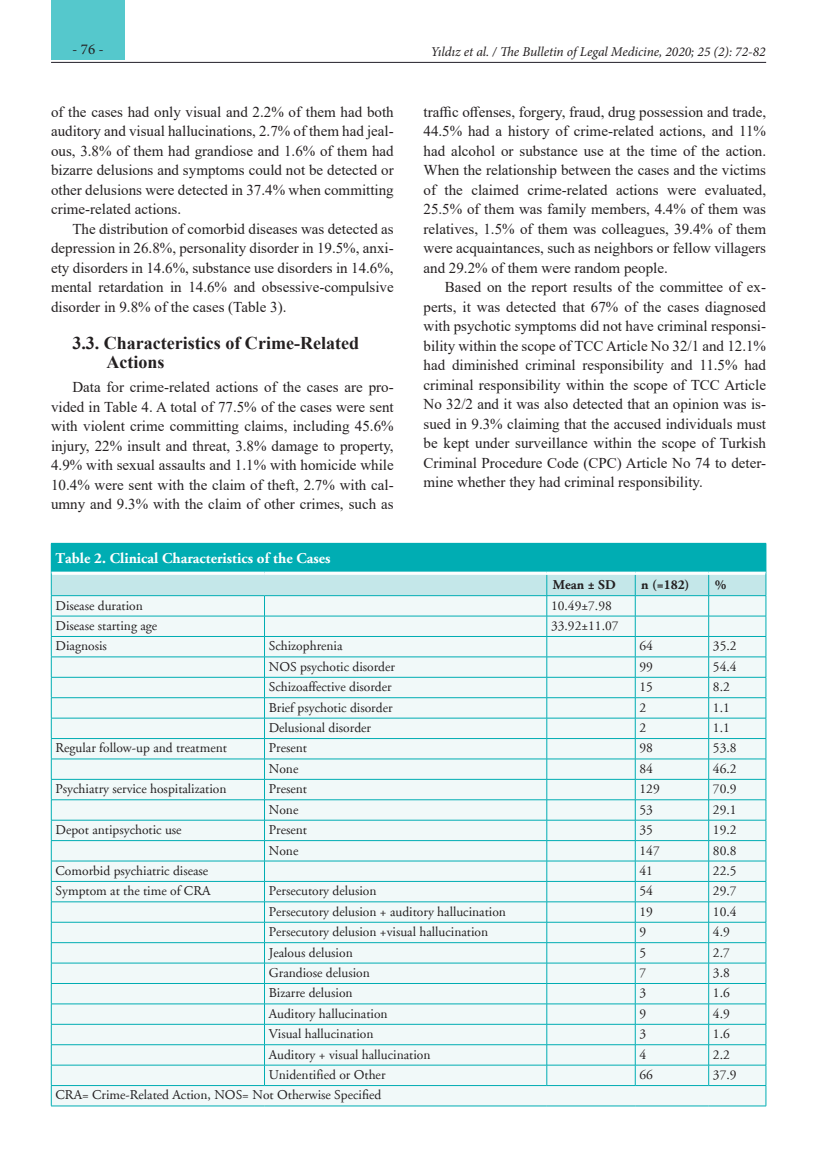
<style>
.page{position:relative;width:830px;height:1170px;background:#fff}
.page>*{position:absolute;margin:0;border:0;box-sizing:border-box;transform-origin:0 0}
._2__baslik{font:700 18px/19.6px "Times New Roman";color:#231f20}
.t1{font:15px/19.5px "Times New Roman";color:#231f20;text-align:justify}
.tablo_bolt_beyaz{font:700 15px "Adobe Garamond";color:#fff}
.t2{font:15px "Minion Pro";color:#231f20}
.tablo_yazı{font:13.5px "Adobe Garamond";color:#231f20}
.t3{font:italic 13.5px "Minion Pro";letter-spacing:-.005em;color:#231f20}
.tablo_yazı_normal{font:700 13.5px "Adobe Garamond";color:#231f20}
</style>
<div class="page">
<div style="left:51px;top:0;width:74px;height:60px;background:#55c8cc"></div>
<hr style="left:51px;top:62px;width:714px;height:1px;background:#39363f">
<div style="left:51px;top:543px;width:714px;height:30px;background:#00adb3"></div>
<hr style="left:51px;top:1105px;width:213px;height:1px;background:#00adb3">
<hr style="left:264px;top:1105px;width:282px;height:1px;background:#00adb3">
<hr style="left:546px;top:1105px;width:89px;height:1px;background:#00adb3">
<hr style="left:635px;top:1105px;width:73px;height:1px;background:#00adb3">
<hr style="left:708px;top:1105px;width:57px;height:1px;background:#00adb3">
<hr style="left:765px;top:543px;width:1px;height:30px;background:#00adb3">
<hr style="left:51px;top:571px;width:213px;height:3px;background:#fff">
<hr style="left:264px;top:571px;width:282px;height:3px;background:#fff">
<hr style="left:546px;top:571px;width:89px;height:3px;background:#fff">
<hr style="left:635px;top:571px;width:73px;height:3px;background:#fff">
<hr style="left:708px;top:571px;width:57px;height:3px;background:#fff">
<svg style="left:51px;top:573px;width:715px;height:532px"></svg>
<p class="t2" style="left:72px;top:39px;width:33px">- 76 -</p>
<p class="t3" style="left:430px;top:42px;width:336px">Yıldız et al. / The Bulletin of Legal Medicine, 2020; 25 (2): 72-82</p>
<p class="t1" style="left:51px;top:101px;width:344px">of the cases had only visual and 2.2% of them had both auditory and visual hallucinations, 2.7% of them had jeal&shy;ous, 3.8% of them had grandiose and 1.6% of them had bizarre delusions and symptoms could not be detected or other delusions were detected in 37.4% when committing crime-related actions.</p>
<p class="t1" style="left:51px;top:218px;width:344px;text-indent:21px">The distribution of comorbid diseases was detected as depression in 26.8%, personality disorder in 19.5%, anxi&shy;ety disorders in 14.6%, substance use disorders in 14.6%, mental retardation in 14.6% and obsessive-compulsive disorder in 9.8% of the cases (Table 3).</p>
<p class="_2__baslik" style="left:106px;top:332px;width:254px;text-indent:-34px">3.3. Characteristics of Crime-Related<br>Actions</p>
<p class="t1" style="left:51px;top:377px;width:344px;text-indent:21px">Data for crime-related actions of the cases are pro&shy;vided in Table 4. A total of 77.5% of the cases were sent with violent crime committing claims, including 45.6% injury, 22% insult and threat, 3.8% damage to property, 4.9% with sexual assaults and 1.1% with homicide while 10.4% were sent with the claim of theft, 2.7% with cal&shy;umny and 9.3% with the claim of other crimes, such as</p>
<p class="tablo_bolt_beyaz" style="left:55px;top:548px;width:276px">Table 2. Clinical Characteristics of the Cases</p>
<p class="t1" style="left:423px;top:101px;width:344px">traffic offenses, forgery, fraud, drug possession and trade, 44.5% had a history of crime-related actions, and 11% had alcohol or substance use at the time of the action.<br>When the relationship between the cases and the victims of the claimed crime-related actions were evaluated, 25.5% of them was family members, 4.4% of them was relatives, 1.5% of them was colleagues, 39.4% of them were acquaintances, such as neighbors or fellow villagers and 29.2% of them were random people.</p>
<p class="t1" style="left:423px;top:277px;width:344px;text-indent:21px">Based on the report results of the committee of ex&shy;perts, it was detected that 67% of the cases diagnosed with psychotic symptoms did not have criminal responsi&shy;bility within the scope of TCC Article No 32/1 and 12.1% had diminished criminal responsibility and 11.5% had criminal responsibility within the scope of TCC Article No 32/2 and it was also detected that an opinion was is&shy;sued in 9.3% claiming that the accused individuals must be kept under surveillance within the scope of Turkish Criminal Procedure Code (CPC) Article No 74 to deter&shy;mine whether they had criminal responsibility.</p>
<p class="tablo_yazı_normal" style="left:552px;top:577px;width:64px">Mean ± SD</p>
<p class="tablo_yazı_normal" style="left:641px;top:577px;width:50px">n (=182)</p>
<p class="tablo_yazı_normal" style="left:714px;top:577px;width:13px">%</p>
<p class="tablo_yazı" style="left:55px;top:597px;width:89px">Disease duration</p>
<p class="tablo_yazı" style="left:550px;top:597px;width:62px">10.49±7.98</p>
<p class="tablo_yazı" style="left:55px;top:617px;width:103px">Disease starting age</p>
<p class="tablo_yazı" style="left:550px;top:617px;width:69px">33.92±11.07</p>
<p class="tablo_yazı" style="left:55px;top:638px;width:53px">Diagnosis</p>
<p class="tablo_yazı" style="left:268px;top:638px;width:75px">Schizophrenia</p>
<p class="tablo_yazı" style="left:639px;top:638px;width:15px">64</p>
<p class="tablo_yazı" style="left:712px;top:638px;width:25px">35.2</p>
<p class="tablo_yazı" style="left:268px;top:658px;width:128px">NOS psychotic disorder</p>
<p class="tablo_yazı" style="left:639px;top:658px;width:15px">99</p>
<p class="tablo_yazı" style="left:712px;top:658px;width:25px">54.4</p>
<p class="tablo_yazı" style="left:268px;top:679px;width:124px">Schizoaffective disorder</p>
<p class="tablo_yazı" style="left:639px;top:679px;width:15px">15</p>
<p class="tablo_yazı" style="left:712px;top:679px;width:18px">8.2</p>
<p class="tablo_yazı" style="left:268px;top:699px;width:125px">Brief psychotic disorder</p>
<p class="tablo_yazı" style="left:639px;top:699px;width:8px">2</p>
<p class="tablo_yazı" style="left:712px;top:699px;width:18px">1.1</p>
<p class="tablo_yazı" style="left:268px;top:719px;width:104px">Delusional disorder</p>
<p class="tablo_yazı" style="left:639px;top:719px;width:8px">2</p>
<p class="tablo_yazı" style="left:712px;top:719px;width:18px">1.1</p>
<p class="tablo_yazı" style="left:55px;top:740px;width:173px">Regular follow-up and treatment</p>
<p class="tablo_yazı" style="left:268px;top:740px;width:40px">Present</p>
<p class="tablo_yazı" style="left:639px;top:740px;width:15px">98</p>
<p class="tablo_yazı" style="left:712px;top:740px;width:25px">53.8</p>
<p class="tablo_yazı" style="left:268px;top:760px;width:31px">None</p>
<p class="tablo_yazı" style="left:639px;top:760px;width:15px">84</p>
<p class="tablo_yazı" style="left:712px;top:760px;width:25px">46.2</p>
<p class="tablo_yazı" style="left:55px;top:781px;width:172px">Psychiatry service hospitalization</p>
<p class="tablo_yazı" style="left:268px;top:781px;width:40px">Present</p>
<p class="tablo_yazı" style="left:639px;top:781px;width:22px">129</p>
<p class="tablo_yazı" style="left:712px;top:781px;width:25px">70.9</p>
<p class="tablo_yazı" style="left:268px;top:801px;width:31px">None</p>
<p class="tablo_yazı" style="left:639px;top:801px;width:15px">53</p>
<p class="tablo_yazı" style="left:712px;top:801px;width:25px">29.1</p>
<p class="tablo_yazı" style="left:55px;top:821px;width:127px">Depot antipsychotic use</p>
<p class="tablo_yazı" style="left:268px;top:821px;width:40px">Present</p>
<p class="tablo_yazı" style="left:639px;top:821px;width:15px">35</p>
<p class="tablo_yazı" style="left:712px;top:821px;width:25px">19.2</p>
<p class="tablo_yazı" style="left:268px;top:842px;width:31px">None</p>
<p class="tablo_yazı" style="left:639px;top:842px;width:22px">147</p>
<p class="tablo_yazı" style="left:712px;top:842px;width:25px">80.8</p>
<p class="tablo_yazı" style="left:55px;top:862px;width:154px">Comorbid psychiatric disease</p>
<p class="tablo_yazı" style="left:639px;top:862px;width:15px">41</p>
<p class="tablo_yazı" style="left:712px;top:862px;width:25px">22.5</p>
<p class="tablo_yazı" style="left:55px;top:883px;width:156px">Symptom at the time of CRA</p>
<p class="tablo_yazı" style="left:268px;top:883px;width:109px">Persecutory delusion</p>
<p class="tablo_yazı" style="left:639px;top:883px;width:15px">54</p>
<p class="tablo_yazı" style="left:712px;top:883px;width:25px">29.7</p>
<p class="tablo_yazı" style="left:268px;top:903px;width:239px">Persecutory delusion + auditory hallucination</p>
<p class="tablo_yazı" style="left:639px;top:903px;width:15px">19</p>
<p class="tablo_yazı" style="left:712px;top:903px;width:25px">10.4</p>
<p class="tablo_yazı" style="left:268px;top:923px;width:221px">Persecutory delusion +visual hallucination</p>
<p class="tablo_yazı" style="left:639px;top:923px;width:8px">9</p>
<p class="tablo_yazı" style="left:712px;top:923px;width:18px">4.9</p>
<p class="tablo_yazı" style="left:268px;top:944px;width:85px">Jealous delusion</p>
<p class="tablo_yazı" style="left:639px;top:944px;width:8px">5</p>
<p class="tablo_yazı" style="left:712px;top:944px;width:18px">2.7</p>
<p class="tablo_yazı" style="left:268px;top:964px;width:103px">Grandiose delusion</p>
<p class="tablo_yazı" style="left:639px;top:964px;width:8px">7</p>
<p class="tablo_yazı" style="left:712px;top:964px;width:18px">3.8</p>
<p class="tablo_yazı" style="left:268px;top:985px;width:85px">Bizarre delusion</p>
<p class="tablo_yazı" style="left:639px;top:985px;width:8px">3</p>
<p class="tablo_yazı" style="left:712px;top:985px;width:18px">1.6</p>
<p class="tablo_yazı" style="left:268px;top:1005px;width:120px">Auditory hallucination</p>
<p class="tablo_yazı" style="left:639px;top:1005px;width:8px">9</p>
<p class="tablo_yazı" style="left:712px;top:1005px;width:18px">4.9</p>
<p class="tablo_yazı" style="left:268px;top:1025px;width:106px">Visual hallucination</p>
<p class="tablo_yazı" style="left:639px;top:1025px;width:8px">3</p>
<p class="tablo_yazı" style="left:712px;top:1025px;width:18px">1.6</p>
<p class="tablo_yazı" style="left:268px;top:1046px;width:163px">Auditory + visual hallucination</p>
<p class="tablo_yazı" style="left:639px;top:1046px;width:8px">4</p>
<p class="tablo_yazı" style="left:712px;top:1046px;width:18px">2.2</p>
<p class="tablo_yazı" style="left:268px;top:1066px;width:118px">Unidentified or Other</p>
<p class="tablo_yazı" style="left:639px;top:1066px;width:15px">66</p>
<p class="tablo_yazı" style="left:712px;top:1066px;width:25px">37.9</p>
<p class="tablo_yazı" style="left:55px;top:1087px;width:327px">CRA= Crime-Related Action, NOS= Not Otherwise Specified</p>
</div>
